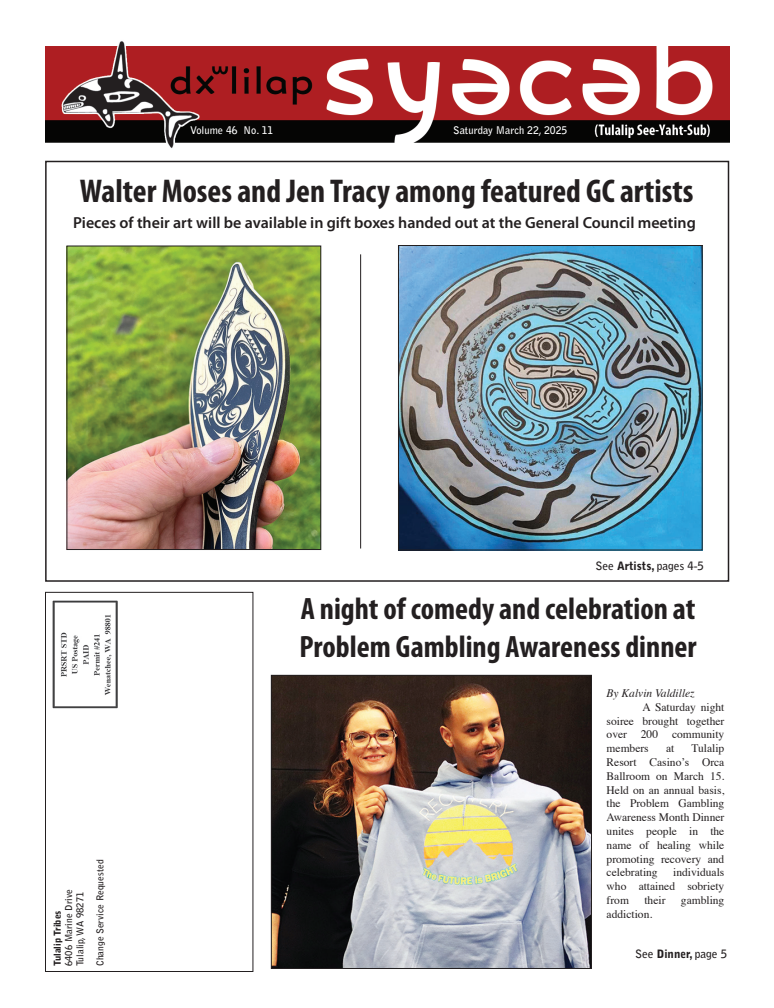
<style>
.page{position:relative;width:774px;height:1008px;background:#fff}
.page>*{position:absolute;margin:0;border:0;box-sizing:border-box;transform-origin:0 0}
.t1{font:700 condensed 33px "Myriad Pro";color:#231f20}
.t2{font:700 condensed 31px/37.2px "Myriad Pro";color:#231f20}
.t3{font:600 16px "Myriad Pro";color:#231f20}
.t4{font:11.5px/13.8px "Times";color:#231f20;text-align:justify}
.t5{font:700 11.5px "Bell Gothic Std";color:#231f20}
.t6{font:italic 11.5px "Times";color:#231f20}
.t7{font:700 10.5px "Bell Gothic Std";color:#fff}
.t8{font:700 9.5px/11.4px "Bell Gothic Std";color:#231f20}
.t9{font:900 9.5px "Bell Gothic Std";color:#231f20}
.s1{font-weight:900}
</style>
<div class="page">
<img style="left:45px;top:41px;width:685px;height:120px">
<div style="left:45px;top:592px;width:208px;height:380px;border:1px solid #231f20"></div>
<img style="left:52px;top:600px;width:66px;height:109px">
<img style="left:68px;top:248px;width:251px;height:300px">
<div style="left:66px;top:246px;width:255px;height:304px;border:1px solid #231f20"></div>
<hr style="left:360px;top:254px;width:1px;height:295px;background:#231f20">
<div style="left:45px;top:161px;width:684px;height:421px;border:2px solid #231f20"></div>
<img style="left:400px;top:247px;width:301px;height:302px">
<div style="left:398px;top:245px;width:305px;height:306px;border:1px solid #231f20"></div>
<img style="left:273px;top:677px;width:317px;height:290px">
<div style="left:271px;top:675px;width:321px;height:294px;border:1px solid #231f20"></div>
<p class="t7" style="left:190px;top:124px;width:85px">Volume 46 No. 11</p>
<p class="t7" style="left:453px;top:124px;width:116px">Saturday March 22, 2025</p>
<h1 class="t1" style="left:80px;top:171px;width:615px">Walter Moses and Jen Tracy among featured GC artists</h1>
<h3 class="t3" style="left:73px;top:213px;width:624px">Pieces of their art will be available in gift boxes handed out at the General Council meeting</h3>
<p class="t8" style="left:63px;top:966px;width:79px;rotate:-90deg">6406 Marine Drive<br>Tulalip, WA 98271</p>
<p class="t9" style="left:52px;top:966px;width:57px;rotate:-90deg">Tulalip Tribes</p>
<p class="t8" style="left:94px;top:966px;width:108px;rotate:-90deg">Change Service Requested</p>
<p class="t5" style="left:595px;top:558px;width:110px">See <span class="s1">Artists,</span> pages 4-5</p>
<h2 class="t2" style="left:299px;top:590px;width:399px">A night of comedy and celebration at<br>Problem Gambling Awareness dinner</h2>
<p class="t6" style="left:607px;top:683px;width:90px">By Kalvin Valdillez</p>
<p class="t4" style="left:607px;top:699px;width:119px;text-indent:36px">A Saturday night soiree brought together over 200 community members</p>
<p class="t4" style="left:607px;top:741px;width:119px;text-indent:85px">Tulalip Resort Casino’s Orca Ballroom on March 15.<br>Held on an annual basis, the Problem Gambling Awareness Month Dinner unites people in the name of healing while promoting recovery and celebrating</p>
<p class="t4" style="left:666px;top:741px;width:10px">at</p>
<p class="t4" style="left:607px;top:865px;width:119px;text-indent:67px">individuals who attained sobriety from</p>
<p class="t4" style="left:644px;top:892px;width:23px">their</p>
<p class="t4" style="left:681px;top:892px;width:45px">gambling</p>
<p class="t4" style="left:607px;top:906px;width:47px">addiction.</p>
<p class="t5" style="left:635px;top:947px;width:94px">See <span class="s1">Dinner,</span> page 5</p>
</div>
